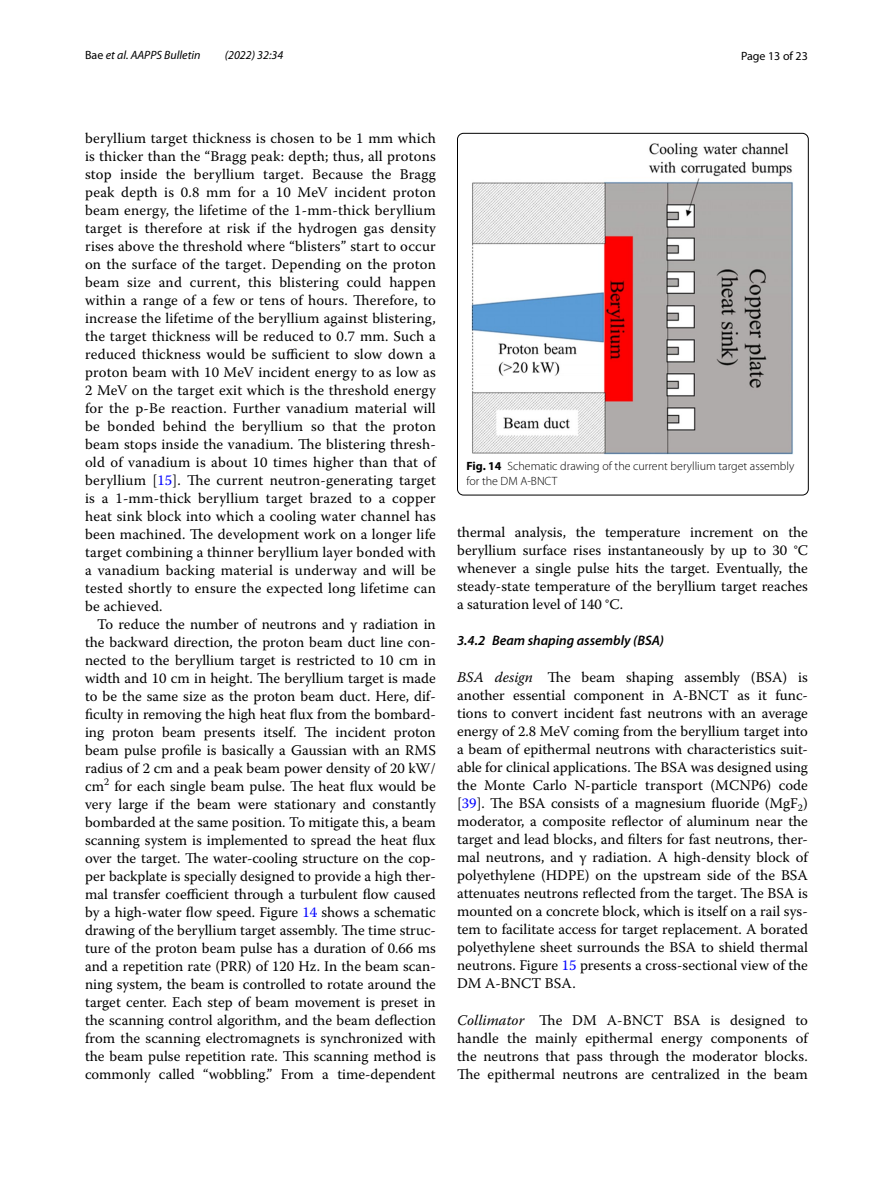
<style>
.page{position:relative;width:893px;height:1187px;background:#fff}
.page>*{position:absolute;margin:0;border:0;box-sizing:border-box;transform-origin:0 0}
.t1{font:14.7px/18px "Warnock Pro";letter-spacing:.005em;color:#000;text-align:justify}
.t2{font:italic 600 13.8px "Myriad Pro";color:#000}
.t3{font:300 12px/15px "Myriad Pro";color:#000}
.t4{font:italic 12px "Myriad Pro";color:#000}
.t5{font:12px "Myriad Pro";color:#000}
.s1{font-style:normal}
.s2{color:#00f}
.s3{font-weight:700}
.s4{font-style:italic}
</style>
<div class="page">
<img style="left:472px;top:143px;width:321px;height:311px">
<div style="left:457px;top:133px;width:351px;height:362px;border:1px solid #000;border-radius:6px"></div>
<p class="t4" style="left:85px;top:48px;width:117px"><span class="s1">Bae</span> et al. AAPPS Bulletin</p>
<p class="t4" style="left:225px;top:48px;width:60px">(2022) 32:34</p>
<p class="t5" style="left:741px;top:48px;width:68px">Page 13 of 23</p>
<p class="t1" style="left:85px;top:128px;width:352px">beryllium target thickness is chosen to be 1 mm which is thicker than the “Bragg peak: depth; thus, all protons stop inside the beryllium target. Because the Bragg peak depth is 0.8 mm for a 10 MeV incident proton beam energy, the lifetime of the 1-mm-thick beryllium target is therefore at risk if the hydrogen gas density rises above the threshold where “blisters” start to occur on the surface of the target. Depending on the proton beam size and current, this blistering could happen within a range of a few or tens of hours. Therefore, to increase the lifetime of the beryllium against blistering, the target thickness will be reduced to 0.7 mm. Such a reduced thickness would be sufficient to slow down a proton beam with 10 MeV incident energy to as low as 2 MeV on the target exit which is the threshold energy for the p-Be reaction. Further vanadium material will be bonded behind the beryllium so that the proton beam stops inside the vanadium. The blistering thresh&shy;old of vanadium is about 10 times higher than that of beryllium [<span class="s2">15</span>]. The current neutron-generating target is a 1-mm-thick beryllium target brazed to a copper heat sink block into which a cooling water channel has been machined. The development work on a longer life target combining a thinner beryllium layer bonded with a vanadium backing material is underway and will be tested shortly to ensure the expected long lifetime can be achieved.</p>
<p class="t1" style="left:85px;top:614px;width:352px;text-indent:12px">To reduce the number of neutrons and γ radiation in the backward direction, the proton beam duct line con&shy;nected to the beryllium target is restricted to 10 cm in width and 10 cm in height. The beryllium target is made to be the same size as the proton beam duct. Here, dif&shy;ficulty in removing the high heat flux from the bombard&shy;ing proton beam presents itself. The incident proton beam pulse profile is basically a Gaussian with an RMS radius of 2 cm and a peak beam power density of 20 kW/ cm<sup>2</sup> for each single beam pulse. The heat flux would be very large if the beam were stationary and constantly bombarded at the same position. To mitigate this, a beam scanning system is implemented to spread the heat flux over the target. The water-cooling structure on the cop&shy;per backplate is specially designed to provide a high ther&shy;mal transfer coefficient through a turbulent flow caused by a high-water flow speed. Figure <span class="s2">14</span> shows a schematic drawing of the beryllium target assembly. The time struc&shy;ture of the proton beam pulse has a duration of 0.66 ms and a repetition rate (PRR) of 120 Hz. In the beam scan&shy;ning system, the beam is controlled to rotate around the target center. Each step of beam movement is preset in the scanning control algorithm, and the beam deflection from the scanning electromagnets is synchronized with the beam pulse repetition rate. This scanning method is commonly called “wobbling.” From a time-dependent</p>
<p class="t3" style="left:466px;top:458px;width:329px"><span class="s3">Fig. 14</span> Schematic drawing of the current beryllium target assembly for the DM A-BNCT</p>
<p class="t1" style="left:457px;top:522px;width:352px">thermal analysis, the temperature increment on the beryllium surface rises instantaneously by up to 30 °C whenever a single pulse hits the target. Eventually, the steady-state temperature of the beryllium target reaches a saturation level of 140 °C.</p>
<p class="t2" style="left:457px;top:631px;width:208px">3.4.2 Beam shaping assembly (BSA)</p>
<p class="t1" style="left:457px;top:667px;width:352px"><span class="s4">BSA design</span> The beam shaping assembly (BSA) is another essential component in A-BNCT as it func&shy;tions to convert incident fast neutrons with an average energy of 2.8 MeV coming from the beryllium target into a beam of epithermal neutrons with characteristics suit&shy;able for clinical applications. The BSA was designed using the Monte Carlo N-particle transport (MCNP6) code [<span class="s2">39</span>]. The BSA consists of a magnesium fluoride (MgF<sub>2</sub>) moderator, a composite reflector of aluminum near the target and lead blocks, and filters for fast neutrons, ther&shy;mal neutrons, and γ radiation. A high-density block of polyethylene (HDPE) on the upstream side of the BSA attenuates neutrons reflected from the target. The BSA is mounted on a concrete block, which is itself on a rail sys&shy;tem to facilitate access for target replacement. A borated polyethylene sheet surrounds the BSA to shield thermal neutrons. Figure <span class="s2">15</span> presents a cross-sectional view of the DM A-BNCT BSA.</p>
<p class="t1" style="left:457px;top:1010px;width:352px"><span class="s4">Collimator</span> The DM A-BNCT BSA is designed to handle the mainly epithermal energy components of the neutrons that pass through the moderator blocks.<br>The epithermal neutrons are centralized in the beam</p>
</div>
